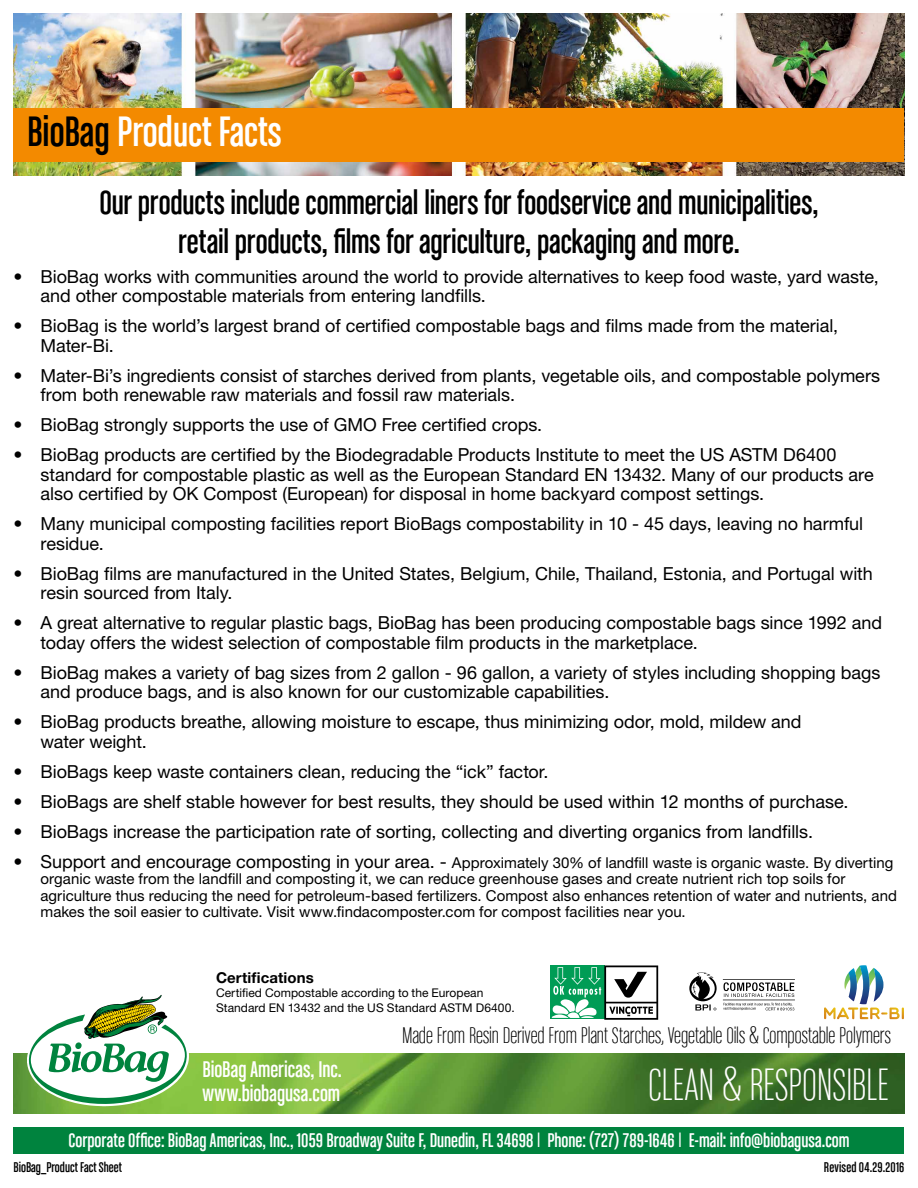
<style>
.page{position:relative;width:918px;height:1188px;background:#fff}
.page>*{position:absolute;margin:0;border:0;box-sizing:border-box;transform-origin:0 0}
.t1{font:48px "Chalet Comprime Milan Sixty";letter-spacing:-.005em;color:#fff}
.t2{font:45px "Chalet Comprime Cologne Sixty";color:#fff}
.t3{font:36px/39px "Chalet Comprime Cologne Sixty";letter-spacing:-.005em;color:#000;text-align:center}
.t4{font:24px "Chalet Comprime Milan Sixty";color:#000}
.t5{font:24px/24px "Chalet Comprime Cologne Sixty";letter-spacing:-.005em;color:#fff}
.t6{font:21px "Chalet Comprime Cologne Sixty";color:#fff}
.t7{font:18px/19.5px "Helvetica Neue LT Std";letter-spacing:-.005em;color:#000}
.t8{font:15px/16.5px "Helvetica Neue LT Std";letter-spacing:.005em;color:#000}
.t9{font:15px "Chalet Comprime Cologne Sixty";color:#000}
.t10{font:700 15px "Helvetica Neue LT Std";letter-spacing:.005em;color:#000}
.t11{font:12px/14.4px "Helvetica Neue LT Std";letter-spacing:.005em;color:#000}
.s1{color:#000}
.s2{font-size:18px}
</style>
<div class="page">
<img style="left:13px;top:1053px;width:891px;height:61px">
<img style="left:13px;top:14px;width:891px;height:162px">
<div style="left:14px;top:108px;width:890px;height:54px;background:#f38a00"></div>
<div style="left:14px;top:1127px;width:890px;height:27px;background:#00833e"></div>
<svg style="left:27px;top:995px;width:162px;height:111px"></svg>
<svg style="left:551px;top:965px;width:107px;height:54px"></svg>
<svg style="left:689px;top:972px;width:106px;height:39px"></svg>
<svg style="left:824px;top:965px;width:80px;height:55px"></svg>
<h2 class="t2" style="left:27px;top:107px;width:256px"><span class="s1">BioBag</span> Product Facts</h2>
<h3 class="t3" style="left:99px;top:183px;width:721px">Our products include commercial liners for foodservice and municipalities, retail products, films for agriculture, packaging and more.</h3>
<p class="t7" style="left:40px;top:266px;width:840px;text-indent:-27px">• BioBag works with communities around the world to provide alternatives to keep food waste, yard waste, and other compostable materials from entering landfills.</p>
<p class="t7" style="left:40px;top:316px;width:799px;text-indent:-27px">• BioBag is the world’s largest brand of certified compostable bags and films made from the material,<br>Mater-Bi.</p>
<p class="t7" style="left:40px;top:365px;width:841px;text-indent:-27px">• Mater-Bi’s ingredients consist of starches derived from plants, vegetable oils, and compostable polymers from both renewable raw materials and fossil raw materials.</p>
<p class="t7" style="left:14px;top:415px;width:530px">• BioBag strongly supports the use of GMO Free certified crops.</p>
<p class="t7" style="left:40px;top:445px;width:835px;text-indent:-27px">• BioBag products are certified by the Biodegradable Products Institute to meet the US ASTM D6400 standard for compostable plastic as well as the European Standard EN 13432. Many of our products are also certified by OK Compost (European) for disposal in home backyard compost settings.</p>
<p class="t7" style="left:40px;top:514px;width:824px;text-indent:-27px">• Many municipal composting facilities report BioBags compostability in 10 - 45 days, leaving no harmful residue.</p>
<p class="t7" style="left:40px;top:563px;width:834px;text-indent:-27px">• BioBag films are manufactured in the United States, Belgium, Chile, Thailand, Estonia, and Portugal with resin sourced from Italy.</p>
<p class="t7" style="left:40px;top:613px;width:843px;text-indent:-27px">• A great alternative to regular plastic bags, BioBag has been producing compostable bags since 1992 and today offers the widest selection of compostable film products in the marketplace.</p>
<p class="t7" style="left:40px;top:662px;width:841px;text-indent:-27px">• BioBag makes a variety of bag sizes from 2 gallon - 96 gallon, a variety of styles including shopping bags and produce bags, and is also known for our customizable capabilities.</p>
<p class="t7" style="left:40px;top:712px;width:763px;text-indent:-27px">• BioBag products breathe, allowing moisture to escape, thus minimizing odor, mold, mildew and water weight.</p>
<p class="t7" style="left:14px;top:761px;width:537px">• BioBags keep waste containers clean, reducing the “ick” factor.</p>
<p class="t7" style="left:14px;top:791px;width:836px">• BioBags are shelf stable however for best results, they should be used within 12 months of purchase.</p>
<p class="t7" style="left:14px;top:821px;width:801px">• BioBags increase the participation rate of sorting, collecting and diverting organics from landfills.</p>
<p class="t8" style="left:41px;top:854px;width:858px;text-indent:-27px"><span class="s2">• Support and encourage composting in your area. -</span> Approximately 30% of landfill waste is organic waste. By diverting organic waste from the landfill and composting it, we can reduce greenhouse gases and create nutrient rich top soils for agriculture thus reducing the need for petroleum-based fertilizers. Compost also enhances retention of water and nutrients, and makes the soil easier to cultivate. Visit www.findacomposter.com for compost facilities near you.</p>
<p class="t10" style="left:216px;top:968px;width:99px">Certifications</p>
<p class="t11" style="left:216px;top:985px;width:300px">Certified Compostable according to the European<br>Standard EN 13432 and the US Standard ASTM D6400.</p>
<h3 class="t4" style="left:402px;top:1022px;width:490px">Made From Resin Derived From Plant Starches, Vegetable Oils &amp; Compostable Polymers</h3>
<h3 class="t5" style="left:202px;top:1056px;width:141px">BioBag Americas, Inc. www.biobagusa.com</h3>
<h1 class="t1" style="left:648px;top:1059px;width:242px">CLEAN &amp; RESPONSIBLE</h1>
<p class="t6" style="left:68px;top:1129px;width:783px">Corporate Office: BioBag Americas, Inc., 1059 Broadway Suite F, Dunedin, FL 34698 | Phone: (727) 789-1646 | E-mail: info@biobagusa.com</p>
<p class="t9" style="left:14px;top:1158px;width:110px">BioBag_Product Fact Sheet</p>
<p class="t9" style="left:824px;top:1158px;width:82px">Revised 04.29.2016</p>
</div>
